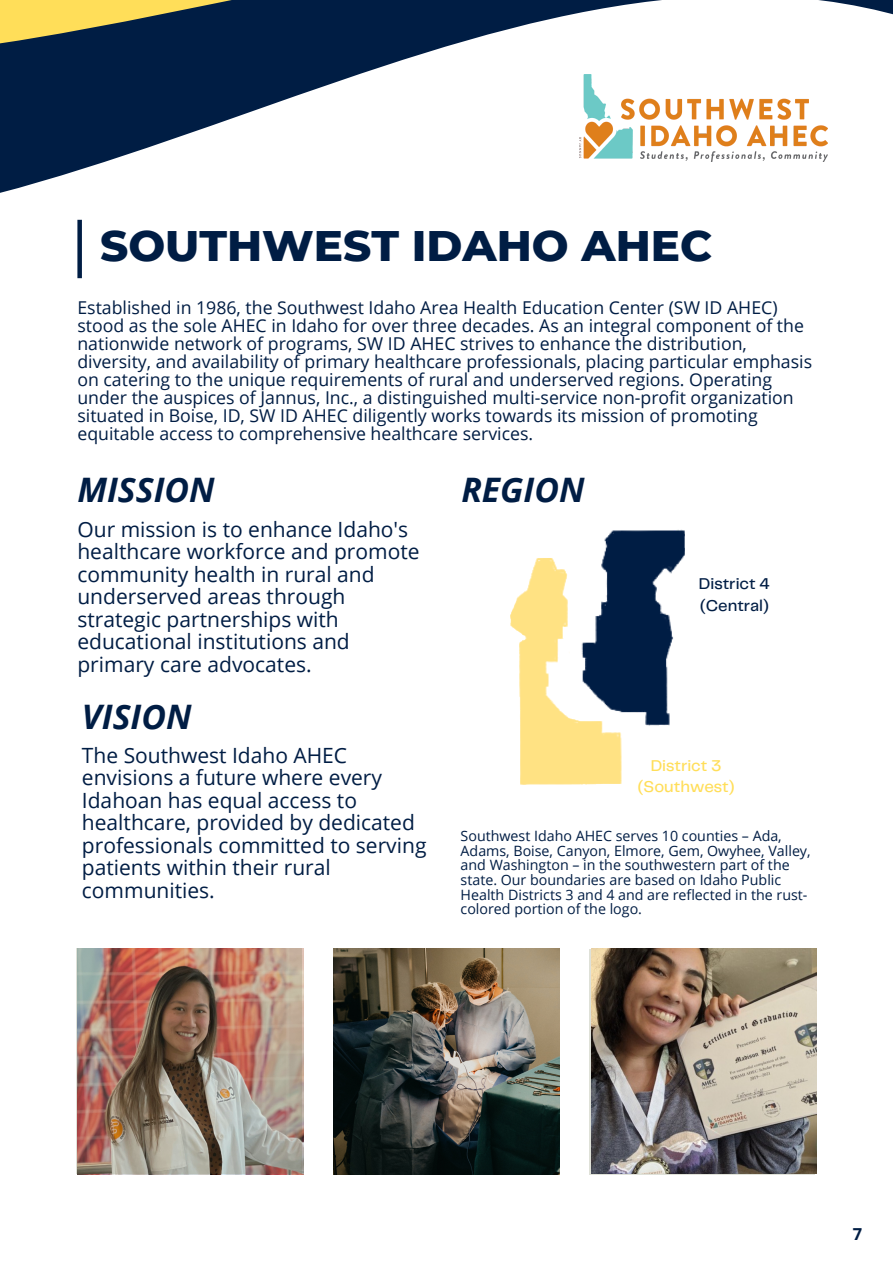
<style>
.page{position:relative;width:893px;height:1264px;background:#fff}
.page>*{position:absolute;margin:0;border:0;box-sizing:border-box;transform-origin:0 0}
.t1{font:800 43.5px "Montserrat";color:#001d44}
.t2{font:italic 700 33.75px "Open Sans";color:#001d44}
.t3{font:21px/22.5px "Open Sans";color:#001d44}
.t4{font:17.7px/18px "Open Sans";color:#001d44}
.t5{font:700 16.5px "Open Sans";color:#001d44}
.t6{font:500 16.2px "Telegraf";color:#ffde59}
.t7{font:500 16.2px "Telegraf";color:#001d44}
.t8{font:14.25px/14.7px "Open Sans";color:#001d44}
</style>
<div class="page">
<svg style="left:0;top:0;width:892px;height:220px"></svg>
<div style="left:77px;top:220px;width:5px;height:58px;background:#001d44"></div>
<img style="left:76px;top:948px;width:226px;height:226px">
<img style="left:579px;top:75px;width:248px;height:86px">
<img style="left:510px;top:558px;width:112px;height:227px">
<img style="left:571px;top:529px;width:113px;height:218px">
<img style="left:334px;top:948px;width:226px;height:226px">
<img style="left:591px;top:948px;width:225px;height:225px">
<p class="t1" style="left:100px;top:219px;width:613px">SOUTHWEST IDAHO AHEC</p>
<p class="t4" style="left:77px;top:298px;width:736px">Established in 1986, the Southwest Idaho Area Health Education Center (SW ID AHEC) stood as the sole AHEC in Idaho for over three decades. As an integral component of the nationwide network of programs, SW ID AHEC strives to enhance the distribution, diversity, and availability of primary healthcare professionals, placing particular emphasis on catering to the unique requirements of rural and underserved regions. Operating under the auspices of Jannus, Inc., a distinguished multi-service non-profit organization situated in Boise, ID, SW ID AHEC diligently works towards its mission of promoting equitable access to comprehensive healthcare services.</p>
<p class="t2" style="left:77px;top:466px;width:139px">MISSION</p>
<p class="t3" style="left:77px;top:517px;width:343px">Our mission is to enhance Idaho's healthcare workforce and promote community health in rural and underserved areas through strategic partnerships with educational institutions and primary care advocates.</p>
<p class="t2" style="left:82px;top:693px;width:111px">VISION</p>
<p class="t3" style="left:82px;top:743px;width:346px">The Southwest Idaho AHEC envisions a future where every<br>Idahoan has equal access to healthcare, provided by dedicated professionals committed to serving patients within their rural communities.</p>
<p class="t2" style="left:461px;top:466px;width:124px">REGION</p>
<p class="t7" style="left:699px;top:577px;width:73px">District 4</p>
<p class="t7" style="left:700px;top:599px;width:70px">(Central)</p>
<p class="t6" style="left:650px;top:758px;width:73px">District 3</p>
<p class="t6" style="left:638px;top:780px;width:98px">(Southwest)</p>
<p class="t8" style="left:460px;top:828px;width:351px">Southwest Idaho AHEC serves 10 counties – Ada, Adams, Boise, Canyon, Elmore, Gem, Owyhee, Valley, and Washington – in the southwestern part of the state. Our boundaries are based on Idaho Public Health Districts 3 and 4 and are reflected in the rust&shy;colored portion of the logo.</p>
<p class="t5" style="left:852px;top:1222px;width:11px">7</p>
</div>
